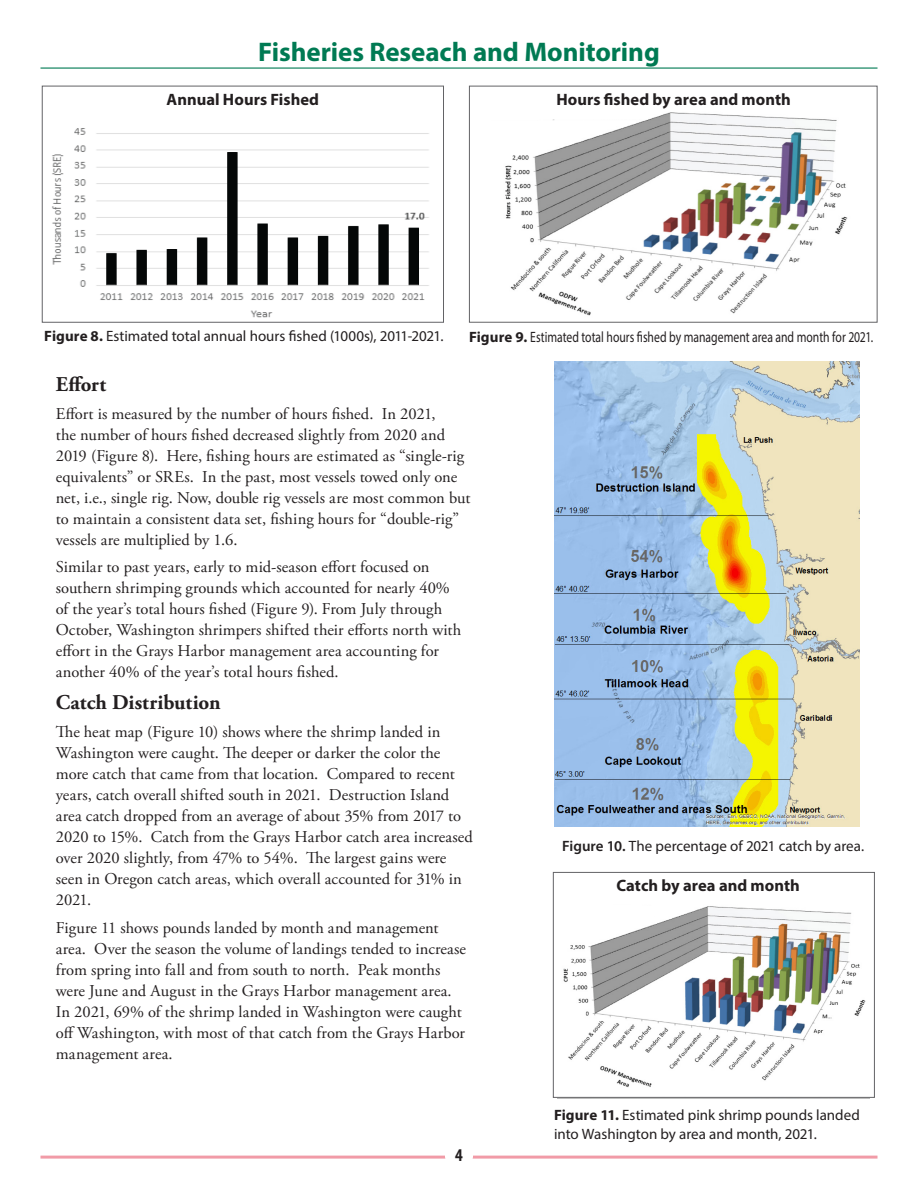
<style>
.page{position:relative;width:918px;height:1188px;background:#fff}
.page>*{position:absolute;margin:0;border:0;box-sizing:border-box;transform-origin:0 0}
.Headers{font:700 27px "Myriad Pro";letter-spacing:-.005em;color:#007a53}
.t1{font:700 21px "Adobe Garamond Pro";letter-spacing:.005em;color:#231f20}
.t2{font:700 condensed 18px "Myriad Pro";color:#231f20}
.Body_text{font:16.5px/21px "Adobe Garamond Pro";letter-spacing:.005em;color:#231f20}
.t3{font:700 16.5px "Myriad Pro";color:#231f20}
.t4{font:15px/19.5px "Myriad Pro";color:#231f20}
.t5{font:15px "Myriad Pro";color:#231f20;scale:.78 1}
.s1{font-weight:700}
.s2{font-weight:600}
</style>
<div class="page">
<hr style="left:40px;top:1156px;width:838px;height:3px;background:#f19ba7">
<div style="left:445px;top:1142px;width:28px;height:28px;background:#fff;border-radius:50%"></div>
<img style="left:52px;top:128px;width:377px;height:190px">
<hr style="left:40px;top:68px;width:838px;height:1px;background:#007a53">
<div style="left:42px;top:86px;width:402px;height:237px;border:1px solid #636366"></div>
<img style="left:563px;top:906px;width:303px;height:181px">
<div style="left:553px;top:872px;width:322px;height:226px;border:1px solid #636366"></div>
<svg style="left:563px;top:906px;width:111px;height:20px"></svg>
<img style="left:554px;top:362px;width:305px;height:464px">
<img style="left:505px;top:112px;width:343px;height:204px">
<svg style="left:468px;top:103px;width:180px;height:18px"></svg>
<div style="left:469px;top:86px;width:408px;height:237px;border:1px solid #636366"></div>
<p class="Headers" style="left:258px;top:34px;width:403px">Fisheries Reseach and Monitoring</p>
<p class="t3" style="left:167px;top:89px;width:154px">Annual Hours Fished</p>
<p class="t3" style="left:556px;top:89px;width:236px">Hours fished by area and month</p>
<p class="t4" style="left:44px;top:326px;width:401px"><span class="s1">Figure 8.</span> Estimated total annual hours fished (1000s), 2011-2021.</p>
<p class="t5" style="left:469px;top:328px;width:520px"><span class="s1">Figure 9.</span> Estimated total hours fished by management area and month for 2021.</p>
<p class="t1" style="left:56px;top:372px;width:52px">Effort</p>
<p class="Body_text" style="left:56px;top:403px;width:416px">Effort is measured by the number of hours fished. In 2021,<br>the number of hours fished decreased slightly from 2020 and 2019 (Figure 8). Here, fishing hours are estimated as “single-rig equivalents” or SREs. In the past, most vessels towed only one net, i.e., single rig. Now, double rig vessels are most common but to maintain a consistent data set, fishing hours for “double-rig” vessels are multiplied by 1.6.</p>
<p class="Body_text" style="left:56px;top:557px;width:407px">Similar to past years, early to mid-season effort focused on southern shrimping grounds which accounted for nearly 40% of the year’s total hours fished (Figure 9). From July through October, Washington shrimpers shifted their efforts north with effort in the Grays Harbor management area accounting for another 40% of the year’s total hours fished.</p>
<p class="t1" style="left:56px;top:690px;width:166px">Catch Distribution</p>
<p class="Body_text" style="left:56px;top:722px;width:419px">The heat map (Figure 10) shows where the shrimp landed in Washington were caught. The deeper or darker the color the more catch that came from that location. Compared to recent years, catch overall shifted south in 2021. Destruction Island area catch dropped from an average of about 35% from 2017 to 2020 to 15%. Catch from the Grays Harbor catch area increased over 2020 slightly, from 47% to 54%. The largest gains were seen in Oregon catch areas, which overall accounted for 31% in 2021.</p>
<p class="Body_text" style="left:56px;top:918px;width:412px">Figure 11 shows pounds landed by month and management area. Over the season the volume of landings tended to increase from spring into fall and from south to north. Peak months were June and August in the Grays Harbor management area.<br>In 2021, 69% of the shrimp landed in Washington were caught off Washington, with most of that catch from the Grays Harbor management area.</p>
<p class="t2" style="left:455px;top:1144px;width:9px">4</p>
<p class="t4" style="left:562px;top:836px;width:304px"><span class="s2">Figure 10.</span> The percentage of 2021 catch by area.</p>
<p class="t3" style="left:617px;top:874px;width:185px">Catch by area and month</p>
<p class="t4" style="left:554px;top:1105px;width:307px"><span class="s1">Figure 11.</span> Estimated pink shrimp pounds landed into Washington by area and month, 2021.</p>
</div>
